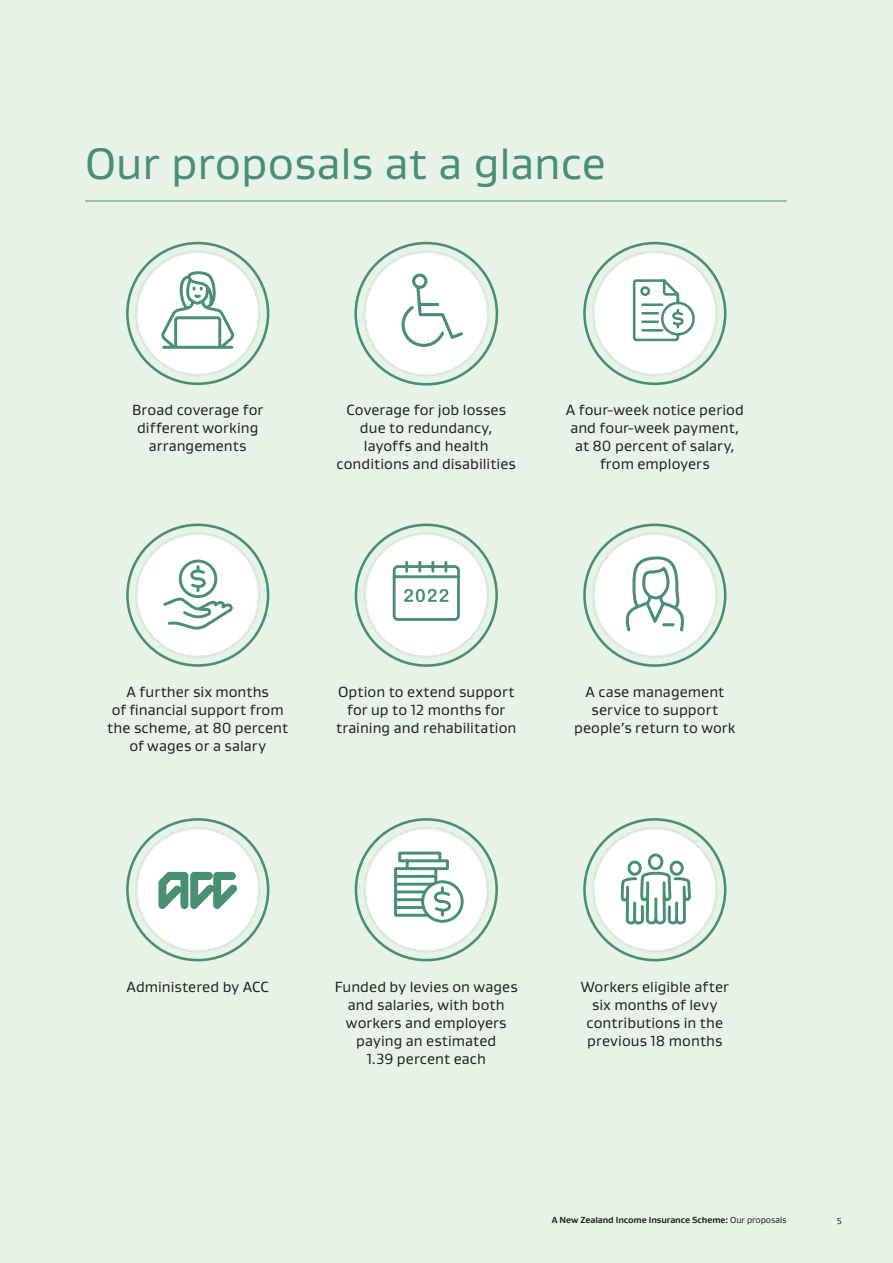
<style>
.page{position:relative;width:893px;height:1263px;background:#e7f3e7}
.page>*{position:absolute;margin:0;border:0;box-sizing:border-box;transform-origin:0 0}
._1_Section_Header{font:45px "Gustan";color:#489071}
._5_Body{font:15px/18px "Gustan";letter-spacing:.005em;color:#231f20;text-align:center}
.t1{font:700 9px "Gustan";letter-spacing:-.01em;color:#231f20}
.t2{font:9px "Gustan";color:#231f20}
.s1{font-weight:400}
</style>
<div class="page">
<div style="left:355px;top:818px;width:143px;height:143px;border:3px solid #489071;border-radius:50%"></div>
<div style="left:365px;top:828px;width:123px;height:123px;background:#fff;border-radius:50%"></div>
<div style="left:363px;top:827px;width:126px;height:126px;border:3px solid #d9ecd9;border-radius:50%"></div>
<svg style="left:394px;top:851px;width:70px;height:72px"></svg>
<div style="left:593px;top:828px;width:123px;height:123px;background:#fff;border-radius:50%"></div>
<svg style="left:619px;top:523px;width:75px;height:439px"></svg>
<div style="left:126px;top:818px;width:143px;height:143px;border:3px solid #489071;border-radius:50%"></div>
<div style="left:136px;top:828px;width:123px;height:123px;background:#fff;border-radius:50%"></div>
<div style="left:135px;top:827px;width:126px;height:126px;border:3px solid #d9ecd9;border-radius:50%"></div>
<svg style="left:158px;top:872px;width:80px;height:37px"></svg>
<div style="left:354px;top:242px;width:144px;height:144px;border:3px solid #489071;border-radius:50%"></div>
<div style="left:364px;top:252px;width:124px;height:124px;background:#fff;border-radius:50%"></div>
<div style="left:363px;top:250px;width:126px;height:127px;border:3px solid #d9ecd9;border-radius:50%"></div>
<svg style="left:401px;top:273px;width:62px;height:74px"></svg>
<div style="left:126px;top:524px;width:143px;height:143px;border:3px solid #489071;border-radius:50%"></div>
<div style="left:136px;top:533px;width:123px;height:124px;background:#fff;border-radius:50%"></div>
<div style="left:135px;top:532px;width:126px;height:126px;border:3px solid #d9ecd9;border-radius:50%"></div>
<svg style="left:163px;top:559px;width:70px;height:71px"></svg>
<hr style="left:85px;top:201px;width:702px;height:1px;background:#489071">
<div style="left:126px;top:242px;width:143px;height:143px;border:3px solid #489071;border-radius:50%"></div>
<div style="left:136px;top:252px;width:123px;height:123px;background:#fff;border-radius:50%"></div>
<div style="left:135px;top:250px;width:126px;height:126px;border:3px solid #d9ecd9;border-radius:50%"></div>
<svg style="left:161px;top:271px;width:74px;height:78px"></svg>
<div style="left:355px;top:524px;width:143px;height:143px;border:3px solid #489071;border-radius:50%"></div>
<div style="left:365px;top:533px;width:123px;height:124px;background:#fff;border-radius:50%"></div>
<div style="left:363px;top:532px;width:126px;height:126px;border:3px solid #d9ecd9;border-radius:50%"></div>
<div style="left:583px;top:242px;width:143px;height:143px;border:3px solid #489071;border-radius:50%"></div>
<div style="left:593px;top:252px;width:123px;height:123px;background:#fff;border-radius:50%"></div>
<div style="left:592px;top:250px;width:126px;height:126px;border:3px solid #d9ecd9;border-radius:50%"></div>
<div style="left:583px;top:524px;width:143px;height:143px;border:3px solid #489071;border-radius:50%"></div>
<div style="left:593px;top:533px;width:123px;height:124px;background:#fff;border-radius:50%"></div>
<div style="left:592px;top:532px;width:126px;height:126px;border:3px solid #d9ecd9;border-radius:50%"></div>
<svg style="left:625px;top:556px;width:59px;height:76px"></svg>
<svg style="left:392px;top:560px;width:68px;height:61px"></svg>
<svg style="left:632px;top:279px;width:63px;height:63px"></svg>
<p class="_1_Section_Header" style="left:85px;top:135px;width:522px">Our proposals at a glance</p>
<p class="_5_Body" style="left:132px;top:401px;width:133px">Broad coverage for different working arrangements</p>
<p class="_5_Body" style="left:337px;top:401px;width:181px">Coverage for job losses due to redundancy, layoffs and health conditions and disabilities</p>
<p class="_5_Body" style="left:566px;top:401px;width:180px">A four-week notice period and four-week payment, at 80 percent of salary, from employers</p>
<p class="_5_Body" style="left:107px;top:682px;width:182px">A further six months<br>of financial support from the scheme, at 80 percent of wages or a salary</p>
<p class="_5_Body" style="left:336px;top:682px;width:182px">Option to extend support for up to 12 months for training and rehabilitation</p>
<p class="_5_Body" style="left:574px;top:682px;width:163px">A case management service to support people’s return to work</p>
<p class="_5_Body" style="left:127px;top:977px;width:144px">Administered by ACC</p>
<p class="_5_Body" style="left:335px;top:977px;width:184px">Funded by levies on wages and salaries, with both workers and employers paying an estimated<br>1.39 percent each</p>
<p class="_5_Body" style="left:581px;top:977px;width:150px">Workers eligible after six months of levy contributions in the previous 18 months</p>
<p class="t1" style="left:552px;top:1213px;width:236px">A New Zealand Income Insurance Scheme: <span class="s1">Our proposals</span></p>
<p class="t2" style="left:837px;top:1213px;width:7px">5</p>
</div>
